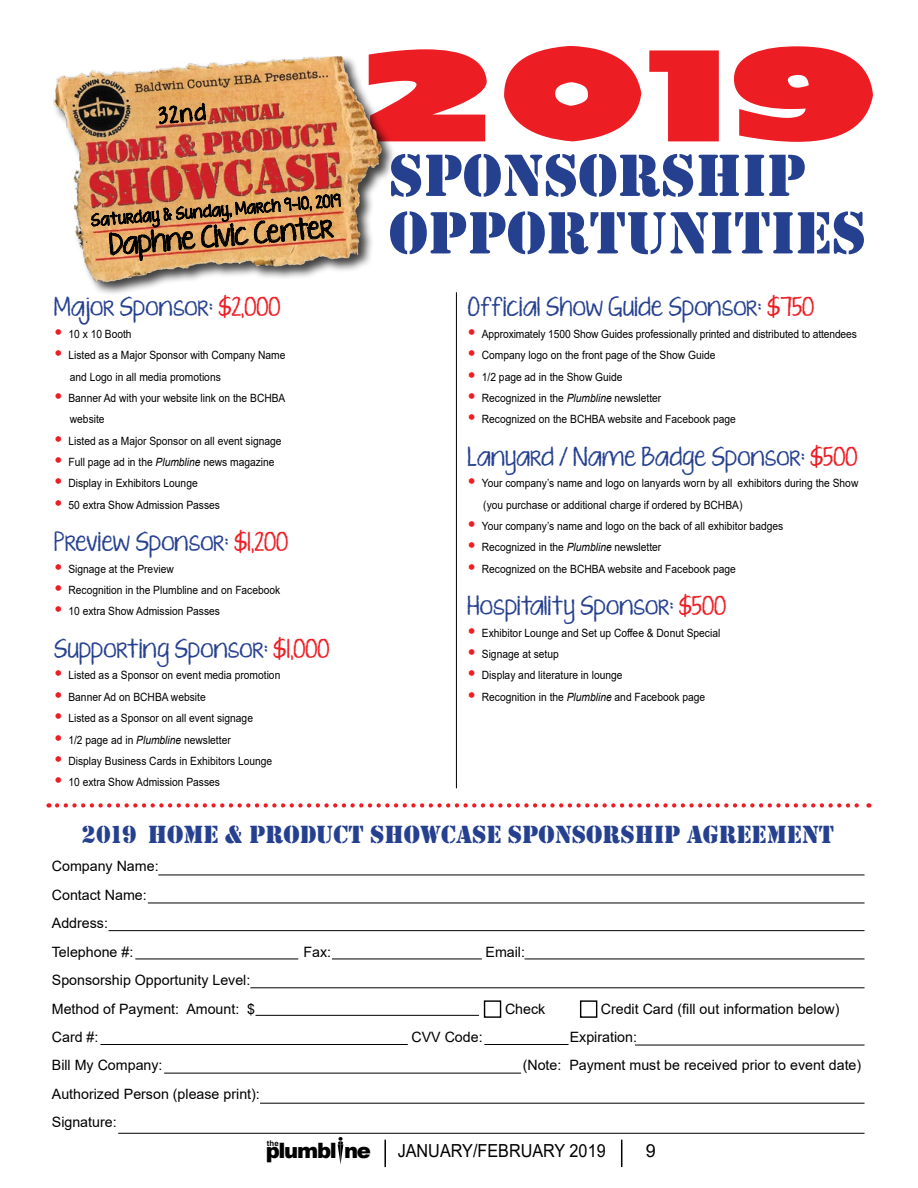
<style>
.page{position:relative;width:918px;height:1188px;background:#fff}
.page>*{position:absolute;margin:0;border:0;box-sizing:border-box;transform-origin:0 0}
.t1{font:113.7px "Sans Poster Bold JL";color:#ed1d24;scale:1.64 1}
.t2{font:61.95px "Stencil";color:#25408f}
.t3{font:25.65px "Stencil";color:#25408f}
.t4{font:22.5px "KG Ten Thousand Reasons";color:#000}
.t5{font:900 21.15px "Arial";letter-spacing:-.06em;color:#000}
.t6{font:19.95px "KG Ten Thousand Reasons";color:#25408f}
.t7{font:18px "Arial";color:#000;scale:.9 1}
.t8{font:18px "Arial";color:#000}
.t9{font:17.25px "KG Ten Thousand Reasons";color:#000}
.t10{font:14.25px/28.5px "Arial";color:#000}
.t11{font:12.75px "KG Ten Thousand Reasons";color:#000}
.t12{font:11.4px/21.3px "Arial";color:#000;scale:.9 1}
.t13{font:700 7.8px "Arial";color:#000}
.s1{color:#ed1d24}
.s2{font-weight:900;font-size:17.1px;color:#ed1d24}
.s3{font-style:italic}
</style>
<div class="page">
<svg style="left:338px;top:1137px;width:5px;height:27px"></svg>
<hr style="left:384px;top:1140px;width:2px;height:27px;background:#000">
<svg style="left:621px;top:1140px;width:1px;height:27px"></svg>
<svg style="left:57px;top:803px;width:812px;height:5px"></svg>
<hr style="left:158px;top:875px;width:707px;height:1px;background:#000">
<hr style="left:148px;top:903px;width:717px;height:1px;background:#000">
<hr style="left:109px;top:930px;width:756px;height:1px;background:#000">
<hr style="left:525px;top:959px;width:340px;height:1px;background:#000">
<hr style="left:332px;top:959px;width:150px;height:1px;background:#000">
<hr style="left:135px;top:959px;width:163px;height:1px;background:#000">
<hr style="left:250px;top:987px;width:615px;height:1px;background:#000">
<hr style="left:256px;top:1015px;width:223px;height:1px;background:#000">
<hr style="left:635px;top:1045px;width:230px;height:1px;background:#000">
<hr style="left:484px;top:1044px;width:85px;height:1px;background:#000">
<hr style="left:100px;top:1044px;width:308px;height:1px;background:#000">
<hr style="left:164px;top:1073px;width:357px;height:1px;background:#000">
<hr style="left:260px;top:1103px;width:605px;height:1px;background:#000">
<hr style="left:118px;top:1133px;width:747px;height:1px;background:#000">
<div style="left:580px;top:1000px;width:17px;height:18px;border:1px solid #000"></div>
<div style="left:484px;top:1000px;width:17px;height:18px;border:1px solid #000"></div>
<hr style="left:456px;top:292px;width:1px;height:496px;background:#000">
<img style="left:53px;top:56px;width:341px;height:238px">
<svg style="left:159px;top:103px;width:47px;height:21px"></svg>
<img style="left:91px;top:184px;width:250px;height:88px">
<h3 class="t9" style="left:157px;top:103px;width:48px;rotate:-5deg">32nd</h3>
<p class="t11" style="left:91px;top:212px;width:252px;rotate:-5deg">Saturday &amp; Sunday, March 9-10, 2019</p>
<h3 class="t4" style="left:108px;top:229px;width:226px;rotate:-5deg">Daphne Civic Center</h3>
<h3 class="t6" style="left:54px;top:292px;width:228px">Major Sponsor: <span class="s1">$2,000</span></h3>
<p class="t12" style="left:54px;top:323px;width:88px"><span class="s2">•</span> 10 x 10 Booth</p>
<p class="t12" style="left:70px;top:344px;width:241px;text-indent:-16px"><span class="s2">•</span> Listed as a Major Sponsor with Company Name and Logo in all media promotions</p>
<p class="t12" style="left:70px;top:387px;width:241px;text-indent:-16px"><span class="s2">•</span> Banner Ad with your website link on the BCHBA website</p>
<p class="t12" style="left:54px;top:430px;width:254px"><span class="s2">•</span> Listed as a Major Sponsor on all event signage</p>
<p class="t12" style="left:54px;top:451px;width:246px"><span class="s2">•</span> Full page ad in the <span class="s3">Plumbline</span> news magazine</p>
<p class="t12" style="left:54px;top:473px;width:161px"><span class="s2">•</span> Display in Exhibitors Lounge</p>
<p class="t12" style="left:54px;top:494px;width:186px"><span class="s2">•</span> 50 extra Show Admission Passes</p>
<h3 class="t6" style="left:54px;top:527px;width:236px">Preview Sponsor: <span class="s1">$1,200</span></h3>
<p class="t12" style="left:54px;top:558px;width:134px"><span class="s2">•</span> Signage at the Preview</p>
<p class="t12" style="left:54px;top:579px;width:253px"><span class="s2">•</span> Recognition in the Plumbline and on Facebook</p>
<p class="t12" style="left:54px;top:601px;width:186px"><span class="s2">•</span> 10 extra Show Admission Passes</p>
<h3 class="t6" style="left:54px;top:634px;width:277px">Supporting Sponsor: <span class="s1">$1,000</span></h3>
<p class="t12" style="left:54px;top:665px;width:253px"><span class="s2">•</span> Listed as a Sponsor on event media promotion</p>
<p class="t12" style="left:54px;top:686px;width:170px"><span class="s2">•</span> Banner Ad on BCHBA website</p>
<p class="t12" style="left:54px;top:707px;width:222px"><span class="s2">•</span> Listed as a Sponsor on all event signage</p>
<p class="t12" style="left:54px;top:729px;width:198px"><span class="s2">•</span> 1/2 page ad in <span class="s3">Plumbline</span> newsletter</p>
<p class="t12" style="left:54px;top:750px;width:244px"><span class="s2">•</span> Display Business Cards in Exhibitors Lounge</p>
<p class="t12" style="left:54px;top:772px;width:186px"><span class="s2">•</span> 10 extra Show Admission Passes</p>
<h1 class="t1" style="left:356px;top:26px;width:322px">2019</h1>
<h2 class="t2" style="left:389px;top:140px;width:75px">SPON</h2>
<h2 class="t2" style="left:544px;top:140px;width:230px">SORSHIP</h2>
<h2 class="t2" style="left:389px;top:197px;width:38px">OPPORTUNITIE</h2>
<h2 class="t2" style="left:832px;top:197px;width:36px">S</h2>
<h3 class="t6" style="left:468px;top:292px;width:348px">Official Show Guide Sponsor: <span class="s1">$750</span></h3>
<p class="t12" style="left:468px;top:323px;width:434px"><span class="s2">•</span> Approximately 1500 Show Guides professionally printed and distributed to attendees</p>
<p class="t12" style="left:468px;top:344px;width:277px"><span class="s2">•</span> Company logo on the front page of the Show Guide</p>
<p class="t12" style="left:468px;top:366px;width:174px"><span class="s2">•</span> 1/2 page ad in the Show Guide</p>
<p class="t12" style="left:468px;top:387px;width:217px"><span class="s2">•</span> Recognized in the <span class="s3">Plumbline</span> newsletter</p>
<p class="t12" style="left:468px;top:409px;width:300px"><span class="s2">•</span> Recognized on the BCHBA website and Facebook page</p>
<h3 class="t6" style="left:468px;top:442px;width:391px">Lanyard / Name Badge Sponsor: <span class="s1">$500</span></h3>
<p class="t12" style="left:483px;top:473px;width:418px;text-indent:-16px"><span class="s2">•</span> Your company’s name and logo on lanyards worn by all exhibitors during the Show (you purchase or additional charge if ordered by BCHBA)</p>
<p class="t12" style="left:468px;top:515px;width:352px"><span class="s2">•</span> Your company’s name and logo on the back of all exhibitor badges</p>
<p class="t12" style="left:468px;top:537px;width:217px"><span class="s2">•</span> Recognized in the <span class="s3">Plumbline</span> newsletter</p>
<p class="t12" style="left:468px;top:558px;width:300px"><span class="s2">•</span> Recognized on the BCHBA website and Facebook page</p>
<h3 class="t6" style="left:468px;top:591px;width:260px">Hospitality Sponsor: <span class="s1">$500</span></h3>
<p class="t12" style="left:468px;top:622px;width:282px"><span class="s2">•</span> Exhibitor Lounge and Set up Coffee &amp; Donut Special</p>
<p class="t12" style="left:468px;top:643px;width:103px"><span class="s2">•</span> Signage at setup</p>
<p class="t12" style="left:468px;top:665px;width:174px"><span class="s2">•</span> Display and literature in lounge</p>
<p class="t12" style="left:468px;top:686px;width:265px"><span class="s2">•</span> Recognition in the <span class="s3">Plumbline</span> and Facebook page</p>
<h3 class="t3" style="left:82px;top:819px;width:754px">2019 HOME &amp; PRODUCT SHOWCASE SPONSORSH IP AGREEMENT</h3>
<p class="t10" style="left:52px;top:852px;width:108px">Company Name:<br>Contact Name:<br>Address:<br>Telephone #:</p>
<p class="t10" style="left:304px;top:937px;width:29px">Fax:</p>
<p class="t10" style="left:486px;top:937px;width:41px">Email:</p>
<p class="t10" style="left:52px;top:966px;width:205px">Sponsorship Opportunity Level:<br>Method of Payment: Amount: $</p>
<p class="t10" style="left:505px;top:994px;width:42px">Check</p>
<p class="t10" style="left:601px;top:994px;width:240px">Credit Card (fill out information below)</p>
<p class="t10" style="left:52px;top:1023px;width:48px">Card #:</p>
<p class="t10" style="left:411px;top:1023px;width:73px">CVV Code:</p>
<p class="t10" style="left:570px;top:1023px;width:69px">Expiration:</p>
<p class="t10" style="left:52px;top:1051px;width:112px">Bill My Company:</p>
<p class="t10" style="left:523px;top:1051px;width:340px">(Note: Payment must be received prior to event date)</p>
<p class="t10" style="left:52px;top:1080px;width:210px">Authorized Person (please print):<br>Signature:</p>
<p class="t13" style="left:267px;top:1138px;width:13px">the</p>
<h3 class="t5" style="left:266px;top:1136px;width:107px">plumbl ne</h3>
<h3 class="t7" style="left:398px;top:1139px;width:233px">JANUARY/FEBRUARY 2019</h3>
<h3 class="t8" style="left:646px;top:1139px;width:12px">9</h3>
</div>
